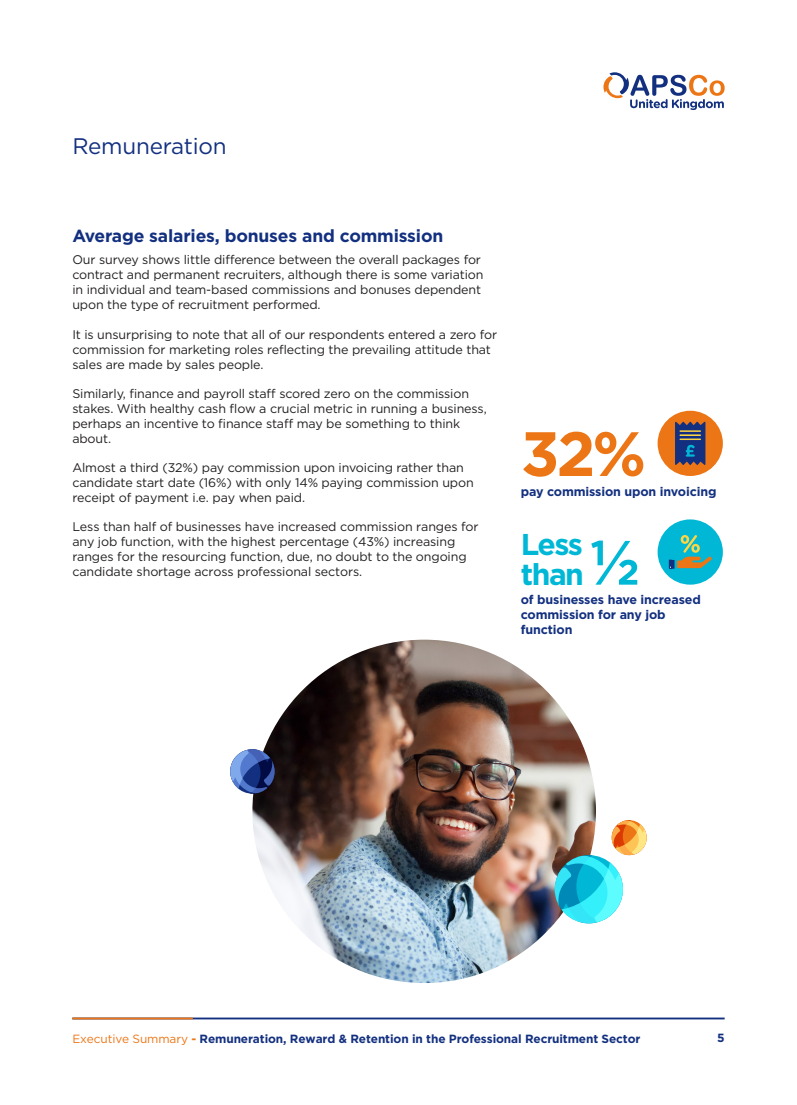
<style>
.page{position:relative;width:797px;height:1105px;background:#fff}
.page>*{position:absolute;margin:0;border:0;box-sizing:border-box;transform-origin:0 0}
.t1{font:700 62.5px "Gotham";color:#ec7616}
.t2{font:700 62.5px "Gotham";color:#00b8d6}
.t3{font:700 30.12px/30.1px "Gotham";letter-spacing:-.05em;color:#00b8d6}
.t4{font:22.5px "Gotham";letter-spacing:-.01em;color:#133080}
.t5{font:700 17.5px "Gotham";letter-spacing:-.01em;color:#133080}
.t6{font:12.5px/15px "Gotham";letter-spacing:-.01em;color:#231f20}
.t7{font:700 12.5px/15px "Gotham";letter-spacing:-.01em;color:#133080}
.t8{font:700 11.88px "Gotham";letter-spacing:-.01em;color:#133080}
.s1{font-weight:400;color:#ec7616}
.s2{color:#ec7616}
</style>
<div class="page">
<hr style="left:72px;top:1017px;width:652px;height:2px;background:#133080">
<hr style="left:72px;top:1017px;width:121px;height:2px;background:#ec7616">
<svg style="left:603px;top:72px;width:121px;height:38px"></svg>
<img style="left:252px;top:640px;width:344px;height:343px;border-radius:172px">
<svg style="left:230px;top:749px;width:45px;height:45px;background:#4e649e"></svg>
<svg style="left:554px;top:820px;width:92px;height:103px"></svg>
<div style="left:657px;top:411px;width:66px;height:65px;background:#ec7616;border-radius:50%"></div>
<svg style="left:675px;top:421px;width:30px;height:44px"></svg>
<div style="left:657px;top:519px;width:66px;height:66px;background:#00b8d6;border-radius:50%"></div>
<svg style="left:669px;top:535px;width:42px;height:34px"></svg>
<h3 class="t4" style="left:72px;top:131px;width:156px">Remuneration</h3>
<h3 class="t5" style="left:72px;top:224px;width:372px">Average salaries, bonuses and commission</h3>
<p class="t6" style="left:72px;top:252px;width:413px">Our survey shows little difference between the overall packages for contract and permanent recruiters, although there is some variation in individual and team-based commissions and bonuses dependent upon the type of recruitment performed.</p>
<p class="t6" style="left:72px;top:326px;width:426px">It is unsurprising to note that all of our respondents entered a zero for commission for marketing roles reflecting the prevailing attitude that sales are made by sales people.</p>
<p class="t6" style="left:72px;top:385px;width:416px">Similarly, finance and payroll staff scored zero on the commission stakes. With healthy cash flow a crucial metric in running a business, perhaps an incentive to finance staff may be something to think about.</p>
<p class="t6" style="left:72px;top:460px;width:403px">Almost a third (32%) pay commission upon invoicing rather than candidate start date (16%) with only 14% paying commission upon receipt of payment i.e. pay when paid.</p>
<p class="t6" style="left:72px;top:519px;width:408px">Less than half of businesses have increased commission ranges for any job function, with the highest percentage (43%) increasing ranges for the resourcing function, due, no doubt to the ongoing candidate shortage across professional sectors.</p>
<h1 class="t1" style="left:521px;top:412px;width:127px">32%</h1>
<p class="t7" style="left:521px;top:484px;width:197px">pay commission upon invoicing</p>
<h2 class="t3" style="left:521px;top:529px;width:65px">Less than</h2>
<p class="t7" style="left:521px;top:592px;width:181px">of businesses have increased commission for any job function</p>
<h1 class="t2" style="left:588px;top:521px;width:53px">½</h1>
<p class="t8" style="left:72px;top:1030px;width:569px"><span class="s1">Executive Summary</span> <span class="s2">-</span> Remuneration, Reward &amp; Retention in the Professional Recruitment Sector</p>
<p class="t8" style="left:717px;top:1030px;width:9px">5</p>
</div>
